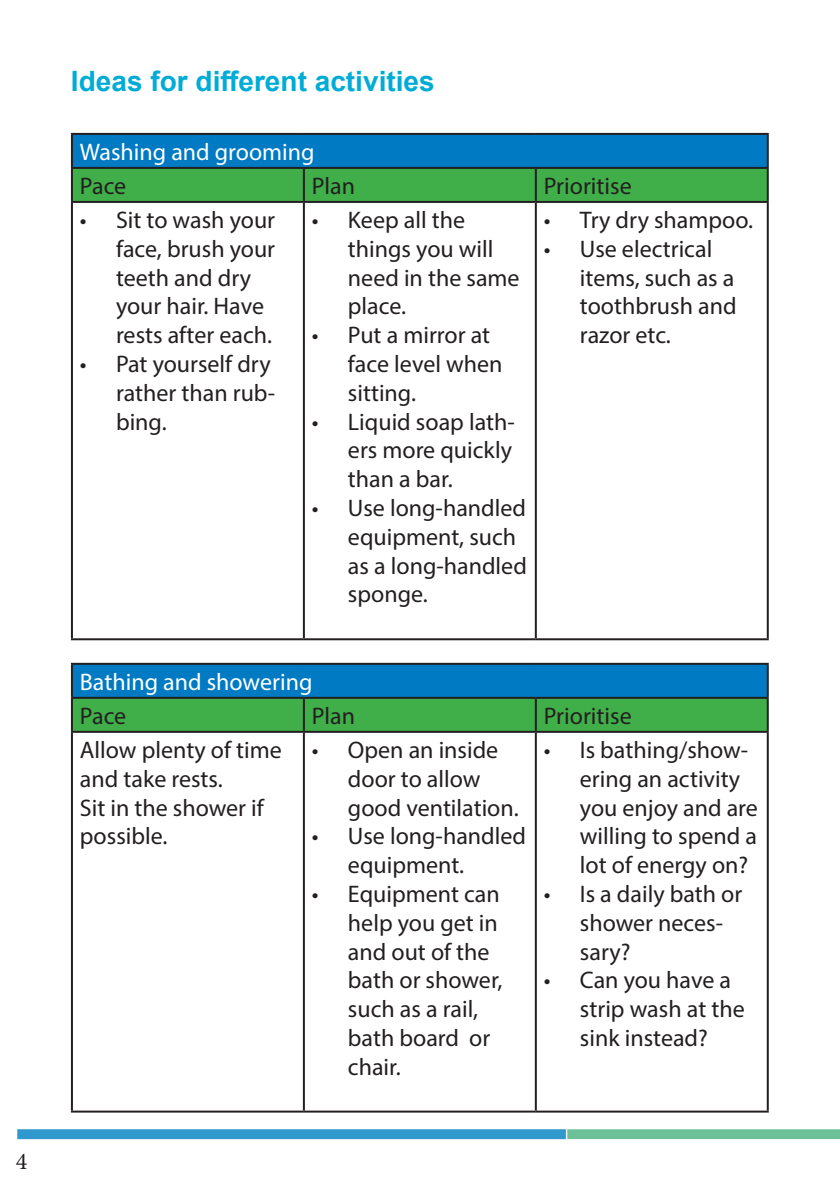
<style>
.page{position:relative;width:840px;height:1191px;background:#fff}
.page>*{position:absolute;margin:0;border:0;box-sizing:border-box;transform-origin:0 0}
.t1{font:700 28px "Arial";color:#00acd5}
.t2{font:24px/28.8px "Myriad Pro";color:#231f20}
.t3{font:24px "Myriad Pro";color:#fff}
.t4{font:24px "Minion Pro";color:#231f20}
</style>
<div class="page">
<img style="left:17px;top:1102px;width:822px;height:38px">
<div style="left:72px;top:134px;width:695px;height:34px;background:#007ac2"></div>
<div style="left:73px;top:169px;width:693px;height:32px;background:#40ae49"></div>
<hr style="left:71px;top:133px;width:233px;height:2px;background:#231f20">
<hr style="left:71px;top:135px;width:2px;height:32px;background:#231f20">
<hr style="left:304px;top:133px;width:231px;height:2px;background:#231f20">
<hr style="left:535px;top:133px;width:233px;height:2px;background:#231f20">
<hr style="left:766px;top:135px;width:2px;height:32px;background:#231f20">
<hr style="left:71px;top:167px;width:233px;height:2px;background:#231f20">
<hr style="left:71px;top:169px;width:2px;height:32px;background:#231f20">
<hr style="left:304px;top:167px;width:231px;height:2px;background:#231f20">
<hr style="left:303px;top:169px;width:2px;height:32px;background:#231f20">
<hr style="left:535px;top:167px;width:233px;height:2px;background:#231f20">
<hr style="left:534px;top:169px;width:2px;height:32px;background:#231f20">
<hr style="left:766px;top:169px;width:2px;height:32px;background:#231f20">
<hr style="left:71px;top:201px;width:233px;height:2px;background:#231f20">
<hr style="left:71px;top:203px;width:2px;height:435px;background:#231f20">
<hr style="left:304px;top:201px;width:231px;height:2px;background:#231f20">
<hr style="left:303px;top:203px;width:2px;height:435px;background:#231f20">
<hr style="left:535px;top:201px;width:233px;height:2px;background:#231f20">
<hr style="left:534px;top:203px;width:2px;height:435px;background:#231f20">
<hr style="left:766px;top:203px;width:2px;height:435px;background:#231f20">
<hr style="left:71px;top:638px;width:233px;height:2px;background:#231f20">
<hr style="left:304px;top:638px;width:231px;height:2px;background:#231f20">
<hr style="left:535px;top:638px;width:233px;height:2px;background:#231f20">
<div style="left:72px;top:664px;width:695px;height:34px;background:#007ac2"></div>
<div style="left:73px;top:699px;width:693px;height:32px;background:#40ae49"></div>
<hr style="left:71px;top:663px;width:233px;height:2px;background:#231f20">
<hr style="left:71px;top:665px;width:2px;height:32px;background:#231f20">
<hr style="left:304px;top:663px;width:231px;height:2px;background:#231f20">
<hr style="left:535px;top:663px;width:233px;height:2px;background:#231f20">
<hr style="left:766px;top:665px;width:2px;height:32px;background:#231f20">
<hr style="left:71px;top:697px;width:233px;height:2px;background:#231f20">
<hr style="left:71px;top:699px;width:2px;height:32px;background:#231f20">
<hr style="left:304px;top:697px;width:231px;height:2px;background:#231f20">
<hr style="left:303px;top:699px;width:2px;height:32px;background:#231f20">
<hr style="left:535px;top:697px;width:233px;height:2px;background:#231f20">
<hr style="left:534px;top:699px;width:2px;height:32px;background:#231f20">
<hr style="left:766px;top:699px;width:2px;height:32px;background:#231f20">
<hr style="left:71px;top:731px;width:233px;height:2px;background:#231f20">
<hr style="left:71px;top:733px;width:2px;height:377px;background:#231f20">
<hr style="left:304px;top:731px;width:231px;height:2px;background:#231f20">
<hr style="left:303px;top:733px;width:2px;height:377px;background:#231f20">
<hr style="left:535px;top:731px;width:233px;height:2px;background:#231f20">
<hr style="left:534px;top:733px;width:2px;height:377px;background:#231f20">
<hr style="left:766px;top:733px;width:2px;height:377px;background:#231f20">
<hr style="left:71px;top:1110px;width:233px;height:2px;background:#231f20">
<hr style="left:304px;top:1110px;width:231px;height:2px;background:#231f20">
<hr style="left:535px;top:1110px;width:233px;height:2px;background:#231f20">
<p class="t4" style="left:16px;top:1145px;width:13px">4</p>
<p class="t1" style="left:71px;top:62px;width:365px">Ideas for different activities</p>
<p class="t3" style="left:80px;top:137px;width:236px">Washing and grooming</p>
<p class="t2" style="left:80px;top:171px;width:48px">Pace</p>
<p class="t2" style="left:312px;top:171px;width:45px">Plan</p>
<p class="t2" style="left:543px;top:171px;width:89px">Prioritise</p>
<p class="t2" style="left:116px;top:205px;width:160px;text-indent:-36px">• Sit to wash your face, brush your teeth and dry your hair. Have rests after each.</p>
<p class="t2" style="left:116px;top:349px;width:161px;text-indent:-36px">• Pat yourself dry rather than rub&shy;bing.</p>
<p class="t2" style="left:348px;top:205px;width:173px;text-indent:-36px">• Keep all the things you will need in the same place.</p>
<p class="t2" style="left:348px;top:320px;width:156px;text-indent:-36px">• Put a mirror at face level when sitting.</p>
<p class="t2" style="left:348px;top:407px;width:168px;text-align:justify;text-indent:-36px">• Liquid soap lath&shy;ers more quickly than a bar.</p>
<p class="t2" style="left:348px;top:493px;width:180px;text-indent:-36px">• Use long-handled equipment, such as a long-handled sponge.</p>
<p class="t2" style="left:543px;top:205px;width:210px">• Try dry shampoo.</p>
<p class="t2" style="left:579px;top:234px;width:158px;text-indent:-36px">• Use electrical items, such as a toothbrush and razor etc.</p>
<p class="t3" style="left:80px;top:667px;width:234px">Bathing and showering</p>
<p class="t2" style="left:80px;top:701px;width:48px">Pace</p>
<p class="t2" style="left:312px;top:701px;width:45px">Plan</p>
<p class="t2" style="left:543px;top:701px;width:89px">Prioritise</p>
<p class="t2" style="left:80px;top:735px;width:203px">Allow plenty of time and take rests.<br>Sit in the shower if possible.</p>
<p class="t2" style="left:348px;top:735px;width:172px;text-indent:-36px">• Open an inside door to allow good ventilation.</p>
<p class="t2" style="left:579px;top:735px;width:179px;text-indent:-36px">• Is bathing/show&shy;ering an activity you enjoy and are willing to spend a lot of energy on?</p>
<p class="t2" style="left:579px;top:879px;width:164px;text-indent:-36px">• Is a daily bath or shower neces&shy;sary?</p>
<p class="t2" style="left:579px;top:965px;width:166px;text-indent:-36px">• Can you have a strip wash at the sink instead?</p>
<p class="t2" style="left:348px;top:821px;width:179px;text-indent:-36px">• Use long-handled equipment.</p>
<p class="t2" style="left:348px;top:879px;width:156px;text-indent:-36px">• Equipment can help you get in and out of the bath or shower, such as a rail, bath board or chair.</p>
</div>
